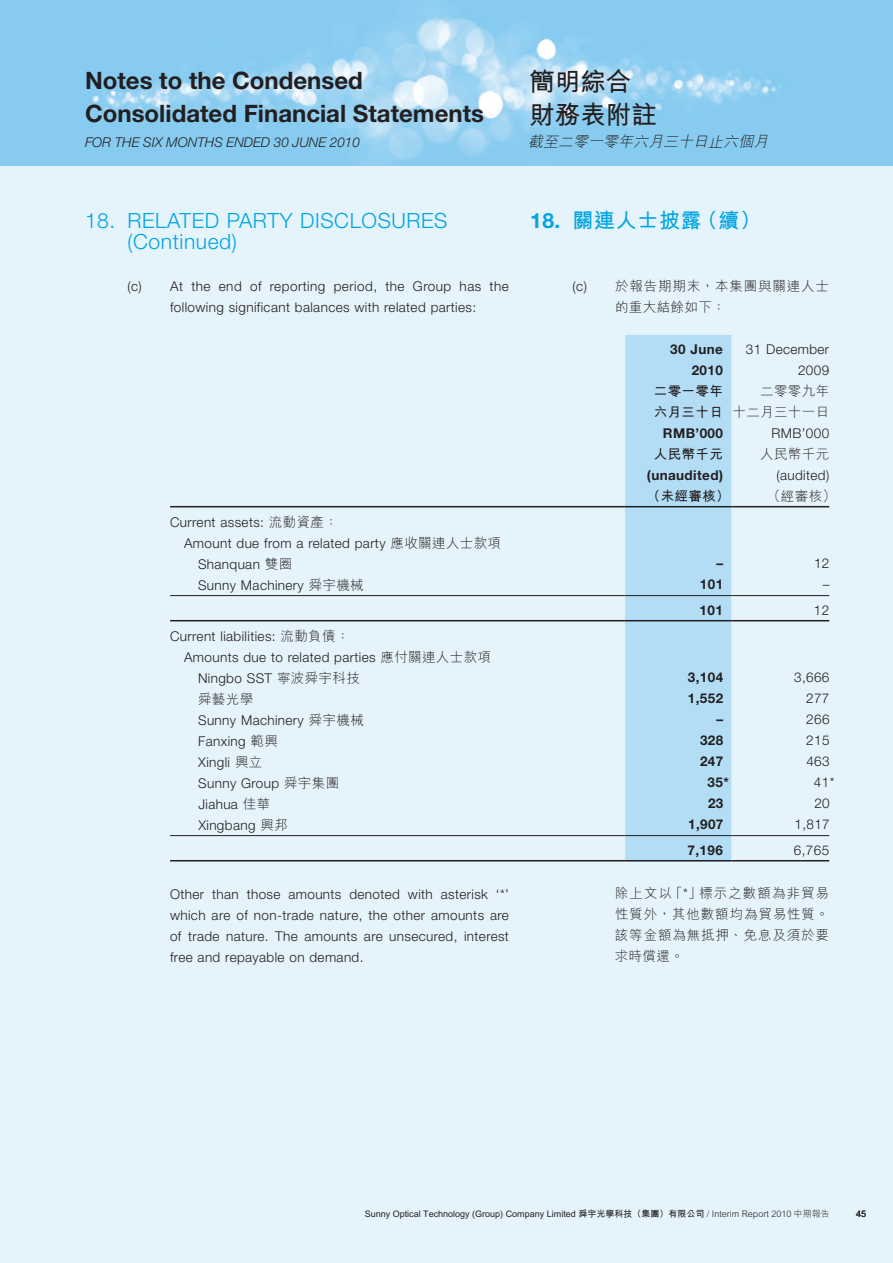
<style>
.page{position:relative;width:893px;height:1263px;background:#fff}
.page>*{position:absolute;margin:0;border:0;box-sizing:border-box;transform-origin:0 0}
.t1{font:700 25.5px/33px "M Hei HK";color:#231f20}
.t2{font:700 24px/33px "Helvetica Neue LT Std";color:#231f20}
.t3{font:300 21px/21px "Helvetica Neue LT Std";letter-spacing:.03em;color:#00a5e3}
.t4{font:700 21px "M Hei HK";letter-spacing:.03em;color:#00a5e3}
.t5{font:italic 300 15px "M Hei HK";color:#231f20}
.t6{font:300 13.5px/21px "Helvetica Neue LT Std";letter-spacing:.03em;color:#231f20}
.t7{font:300 13.5px/21px "M Hei HK";letter-spacing:.065em;color:#231f20}
.t8{font:700 13.5px "Helvetica Neue LT Std";letter-spacing:.03em;color:#231f20}
.t9{font:italic 300 13.5px "Helvetica Neue LT Std";color:#231f20}
.t10{font:700 13.5px/21px "M Hei HK";letter-spacing:.03em;color:#231f20}
.t11{font:300 13.5px/21px "M Hei HK";letter-spacing:.03em;color:#231f20;text-align:right}
.t12{font:700 9px "M Hei HK";color:#231f20}
.s1{font-family:"Helvetica Neue LT Std"}
.s2{font-family:"M Hei HK"}
.s3{font-weight:300}
</style>
<div class="page">
<div style="left:1px;top:0;width:892px;height:1263px;background:#e5f3fb"></div>
<img style="left:0;top:0;width:893px;height:166px">
<div style="left:625px;top:335px;width:106px;height:525px;background:#b3ddf5"></div>
<hr style="left:170px;top:506px;width:455px;height:1px;background:#231f20">
<hr style="left:625px;top:506px;width:106px;height:1px;background:#231f20">
<hr style="left:731px;top:506px;width:98px;height:1px;background:#231f20">
<hr style="left:170px;top:595px;width:455px;height:1px;background:#231f20">
<hr style="left:625px;top:595px;width:106px;height:1px;background:#231f20">
<hr style="left:731px;top:595px;width:98px;height:1px;background:#231f20">
<hr style="left:170px;top:620px;width:455px;height:1px;background:#231f20">
<hr style="left:625px;top:620px;width:106px;height:1px;background:#231f20">
<hr style="left:731px;top:620px;width:98px;height:1px;background:#231f20">
<hr style="left:170px;top:835px;width:455px;height:1px;background:#231f20">
<hr style="left:625px;top:835px;width:106px;height:1px;background:#231f20">
<hr style="left:731px;top:835px;width:98px;height:1px;background:#231f20">
<hr style="left:170px;top:860px;width:455px;height:1px;background:#231f20">
<hr style="left:625px;top:860px;width:106px;height:1px;background:#231f20">
<hr style="left:731px;top:860px;width:98px;height:1px;background:#231f20">
<h2 class="t2" style="left:85px;top:64px;width:401px">Notes to the Condensed<br>Consolidated Financial Statements</h2>
<p class="t9" style="left:85px;top:134px;width:276px">FOR THE SIX MONTHS ENDED 30 JUNE 2010</p>
<h1 class="t1" style="left:529px;top:63px;width:129px">簡明綜合財務表附註</h1>
<p class="t5" style="left:528px;top:131px;width:246px">截至二零一零年六月三十日止六個月</p>
<h3 class="t3" style="left:128px;top:209px;width:321px;text-indent:-43px">18. RELATED PARTY DISCLOSURES (Continued)</h3>
<p class="t6" style="left:170px;top:275px;width:340px;text-indent:-43px">(c) At the end of reporting period, the Group has the following significant balances with related parties:</p>
<h3 class="t4" style="left:530px;top:205px;width:232px"><span class="s1">18.</span> 關連人士披露（續）</h3>
<p class="t7" style="left:615px;top:275px;width:216px;text-indent:-42px"><span class="s1">(c)</span> 於報告期期末，本集團與關連人士的重大結餘如下：</p>
<p class="t8" style="left:670px;top:340px;width:54px">30 June</p>
<p class="t6" style="left:746px;top:338px;width:85px">31 December</p>
<p class="t8" style="left:692px;top:361px;width:33px">2010</p>
<p class="t6" style="left:798px;top:359px;width:33px">2009</p>
<p class="t10" style="left:654px;top:380px;width:71px">二零一零年六月三十日</p>
<p class="t11" style="left:732px;top:380px;width:98px">二零零九年<br>十二月三十一日</p>
<p class="t8" style="left:663px;top:424px;width:62px">RMB’000</p>
<p class="t6" style="left:771px;top:422px;width:59px">RMB’000</p>
<p class="t10" style="left:654px;top:443px;width:71px">人民幣千元</p>
<p class="t7" style="left:760px;top:443px;width:71px">人民幣千元</p>
<p class="t8" style="left:647px;top:466px;width:78px">(unaudited)</p>
<p class="t6" style="left:776px;top:464px;width:54px">(audited)</p>
<p class="t10" style="left:647px;top:485px;width:84px">（未經審核）</p>
<p class="t7" style="left:767px;top:485px;width:71px">（經審核）</p>
<p class="t6" style="left:170px;top:511px;width:169px">Current assets: <span class="s2">流動資產：</span></p>
<p class="t6" style="left:184px;top:532px;width:319px">Amount due from a related party <span class="s2">應收關連人士款項</span></p>
<p class="t6" style="left:198px;top:553px;width:96px">Shanquan <span class="s2">雙圈</span></p>
<p class="t8" style="left:716px;top:555px;width:8px">–</p>
<p class="t6" style="left:814px;top:553px;width:17px">12</p>
<p class="t6" style="left:198px;top:574px;width:167px">Sunny Machinery <span class="s2">舜宇機械</span></p>
<p class="t8" style="left:700px;top:576px;width:25px">101</p>
<p class="t6" style="left:823px;top:574px;width:8px">–</p>
<p class="t8" style="left:700px;top:601px;width:25px">101</p>
<p class="t6" style="left:814px;top:599px;width:17px">12</p>
<p class="t6" style="left:170px;top:625px;width:181px">Current liabilities: <span class="s2">流動負債：</span></p>
<p class="t6" style="left:184px;top:646px;width:309px">Amounts due to related parties <span class="s2">應付關連人士款項</span></p>
<p class="t6" style="left:198px;top:667px;width:163px">Ningbo SST <span class="s2">寧波舜宇科技</span></p>
<p class="t8" style="left:688px;top:669px;width:37px">3,104</p>
<p class="t6" style="left:794px;top:667px;width:37px">3,666</p>
<p class="t7" style="left:198px;top:688px;width:57px">舜藝光學</p>
<p class="t8" style="left:688px;top:690px;width:37px">1,552</p>
<p class="t6" style="left:806px;top:688px;width:25px">277</p>
<p class="t6" style="left:198px;top:709px;width:167px">Sunny Machinery <span class="s2">舜宇機械</span></p>
<p class="t8" style="left:716px;top:711px;width:8px">–</p>
<p class="t6" style="left:806px;top:709px;width:25px">266</p>
<p class="t6" style="left:198px;top:730px;width:81px">Fanxing <span class="s2">範興</span></p>
<p class="t8" style="left:700px;top:732px;width:25px">328</p>
<p class="t6" style="left:806px;top:730px;width:25px">215</p>
<p class="t6" style="left:198px;top:751px;width:66px">Xingli <span class="s2">興立</span></p>
<p class="t8" style="left:700px;top:753px;width:25px">247</p>
<p class="t6" style="left:806px;top:751px;width:25px">463</p>
<p class="t6" style="left:198px;top:772px;width:142px">Sunny Group <span class="s2">舜宇集團</span></p>
<p class="t8" style="left:708px;top:774px;width:23px">35*</p>
<p class="t6" style="left:814px;top:772px;width:22px">41*</p>
<p class="t6" style="left:198px;top:793px;width:73px">Jiahua <span class="s2">佳華</span></p>
<p class="t8" style="left:708px;top:795px;width:17px">23</p>
<p class="t6" style="left:814px;top:793px;width:17px">20</p>
<p class="t6" style="left:198px;top:814px;width:91px">Xingbang <span class="s2">興邦</span></p>
<p class="t8" style="left:688px;top:816px;width:37px">1,907</p>
<p class="t6" style="left:794px;top:814px;width:37px">1,817</p>
<p class="t8" style="left:688px;top:841px;width:37px">7,196</p>
<p class="t6" style="left:794px;top:839px;width:37px">6,765</p>
<p class="t6" style="left:170px;top:883px;width:340px;text-align:justify">Other than those amounts denoted with asterisk ‘*’ which are of non-trade nature, the other amounts are of trade nature. The amounts are unsecured, interest free and repayable on demand.</p>
<p class="t7" style="left:615px;top:882px;width:216px;text-align:justify">除上文以「<span class="s1">*</span>」標示之數額為非貿易性質外，其他數額均為貿易性質。該等金額為無抵押、免息及須於要求時償還。</p>
<p class="t12" style="left:365px;top:1207px;width:467px">Sunny Optical Technology (Group) Company Limited 舜宇光學科技（集團）有限公司 <span class="s3">/ Interim Report 2010 中期報告</span></p>
<p class="t12" style="left:856px;top:1207px;width:12px">45</p>
</div>
